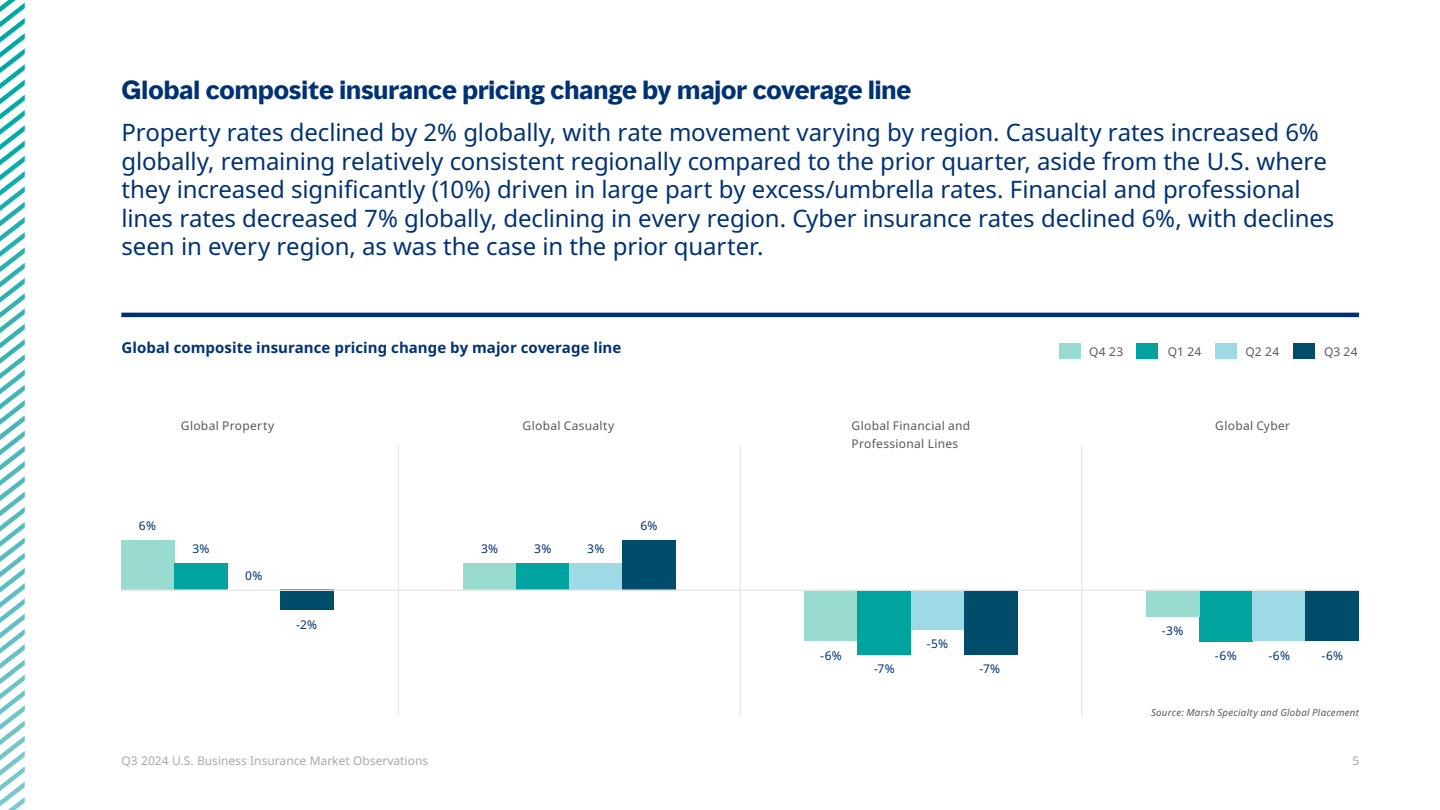
<style>
.page{position:relative;width:1440px;height:810px;background:#fff}
.page>*{position:absolute;margin:0;border:0;box-sizing:border-box;transform-origin:0 0}
.t1{font:24px/28.5px "Noto Sans";letter-spacing:-.005em;color:#003273}
.t2{font:700 24px "MMC Display";color:#003273}
.t3{font:700 15px "Noto Sans";letter-spacing:.005em;color:#003273}
.t4{font:12px/18px "Noto Sans";letter-spacing:.025em;color:#58595b}
.t5{font:12px "Noto Sans";color:#a7a9ac}
.t6{font:12px "Noto Sans";color:#003273}
.t7{font:italic 9.75px "Noto Sans";letter-spacing:.02em;color:#58595b}
</style>
<div class="page">
<svg style="left:0;top:0;width:25px;height:810px"></svg>
<div style="left:281px;top:589px;width:53px;height:21px;background:#004d6b"></div>
<hr style="left:121px;top:313px;width:1238px;height:4px;background:#003273">
<div style="left:121px;top:540px;width:53px;height:50px;background:#99dbcf"></div>
<div style="left:174px;top:564px;width:54px;height:26px;background:#00a39d"></div>
<div style="left:463px;top:564px;width:53px;height:26px;background:#99dbcf"></div>
<div style="left:516px;top:564px;width:53px;height:26px;background:#00a39d"></div>
<div style="left:569px;top:564px;width:53px;height:26px;background:#9edae6"></div>
<div style="left:622px;top:540px;width:53px;height:50px;background:#004d6b"></div>
<div style="left:805px;top:590px;width:53px;height:51px;background:#99dbcf"></div>
<div style="left:858px;top:590px;width:53px;height:64px;background:#00a39d"></div>
<div style="left:911px;top:590px;width:53px;height:40px;background:#9edae6"></div>
<div style="left:964px;top:590px;width:53px;height:64px;background:#004d6b"></div>
<div style="left:1199px;top:590px;width:53px;height:51px;background:#00a39d"></div>
<div style="left:1146px;top:590px;width:53px;height:27px;background:#99dbcf"></div>
<div style="left:1252px;top:590px;width:54px;height:51px;background:#9edae6"></div>
<div style="left:1306px;top:590px;width:53px;height:51px;background:#004d6b"></div>
<hr style="left:121px;top:589px;width:1238px;height:2px;background:#e6e7e8">
<hr style="left:398px;top:445px;width:1px;height:271px;background:#e6e7e8">
<hr style="left:739px;top:445px;width:2px;height:271px;background:#e6e7e8">
<hr style="left:1081px;top:445px;width:1px;height:271px;background:#e6e7e8">
<div style="left:1059px;top:343px;width:22px;height:16px;background:#99dbcf"></div>
<div style="left:1136px;top:343px;width:21px;height:16px;background:#00a39d"></div>
<div style="left:1215px;top:343px;width:21px;height:16px;background:#9edae6"></div>
<div style="left:1293px;top:343px;width:21px;height:16px;background:#004d6b"></div>
<p class="t2" style="left:121px;top:74px;width:791px">Global composite insurance pricing change by major coverage line</p>
<p class="t1" style="left:121px;top:119px;width:1214px">Property rates declined by 2% globally, with rate movement varying by region. Casualty rates increased 6% globally, remaining relatively consistent regionally compared to the prior quarter, aside from the U.S. where they increased significantly (10%) driven in large part by excess/umbrella rates. Financial and professional lines rates decreased 7% globally, declining in every region. Cyber insurance rates declined 6%, with declines seen in every region, as was the case in the prior quarter.</p>
<p class="t3" style="left:121px;top:337px;width:501px">Global composite insurance pricing change by major coverage line</p>
<p class="t4" style="left:1089px;top:343px;width:36px">Q4 23</p>
<p class="t4" style="left:1167px;top:343px;width:35px">Q1 24</p>
<p class="t4" style="left:1245px;top:343px;width:35px">Q2 24</p>
<p class="t4" style="left:1324px;top:343px;width:35px">Q3 24</p>
<p class="t4" style="left:181px;top:417px;width:95px">Global Property</p>
<p class="t6" style="left:139px;top:517px;width:19px">6%</p>
<p class="t6" style="left:192px;top:540px;width:19px">3%</p>
<p class="t6" style="left:245px;top:567px;width:19px">0%</p>
<p class="t6" style="left:296px;top:616px;width:23px">-2%</p>
<p class="t4" style="left:522px;top:417px;width:93px">Global Casualty</p>
<p class="t4" style="left:851px;top:417px;width:120px">Global Financial and<br>Professional Lines</p>
<p class="t4" style="left:1215px;top:417px;width:76px">Global Cyber</p>
<p class="t6" style="left:481px;top:540px;width:19px">3%</p>
<p class="t6" style="left:534px;top:540px;width:19px">3%</p>
<p class="t6" style="left:587px;top:540px;width:19px">3%</p>
<p class="t6" style="left:640px;top:517px;width:19px">6%</p>
<p class="t6" style="left:820px;top:647px;width:23px">-6%</p>
<p class="t6" style="left:927px;top:635px;width:23px">-5%</p>
<p class="t6" style="left:874px;top:660px;width:22px">-7%</p>
<p class="t6" style="left:979px;top:660px;width:22px">-7%</p>
<p class="t6" style="left:1162px;top:622px;width:23px">-3%</p>
<p class="t6" style="left:1215px;top:647px;width:23px">-6%</p>
<p class="t6" style="left:1268px;top:647px;width:23px">-6%</p>
<p class="t6" style="left:1321px;top:647px;width:23px">-6%</p>
<p class="t7" style="left:1151px;top:705px;width:209px">Source: Marsh Specialty and Global Placement</p>
<p class="t5" style="left:121px;top:752px;width:308px">Q3 2024 U.S. Business Insurance Market Observations</p>
<p class="t5" style="left:1352px;top:752px;width:8px">5</p>
</div>
